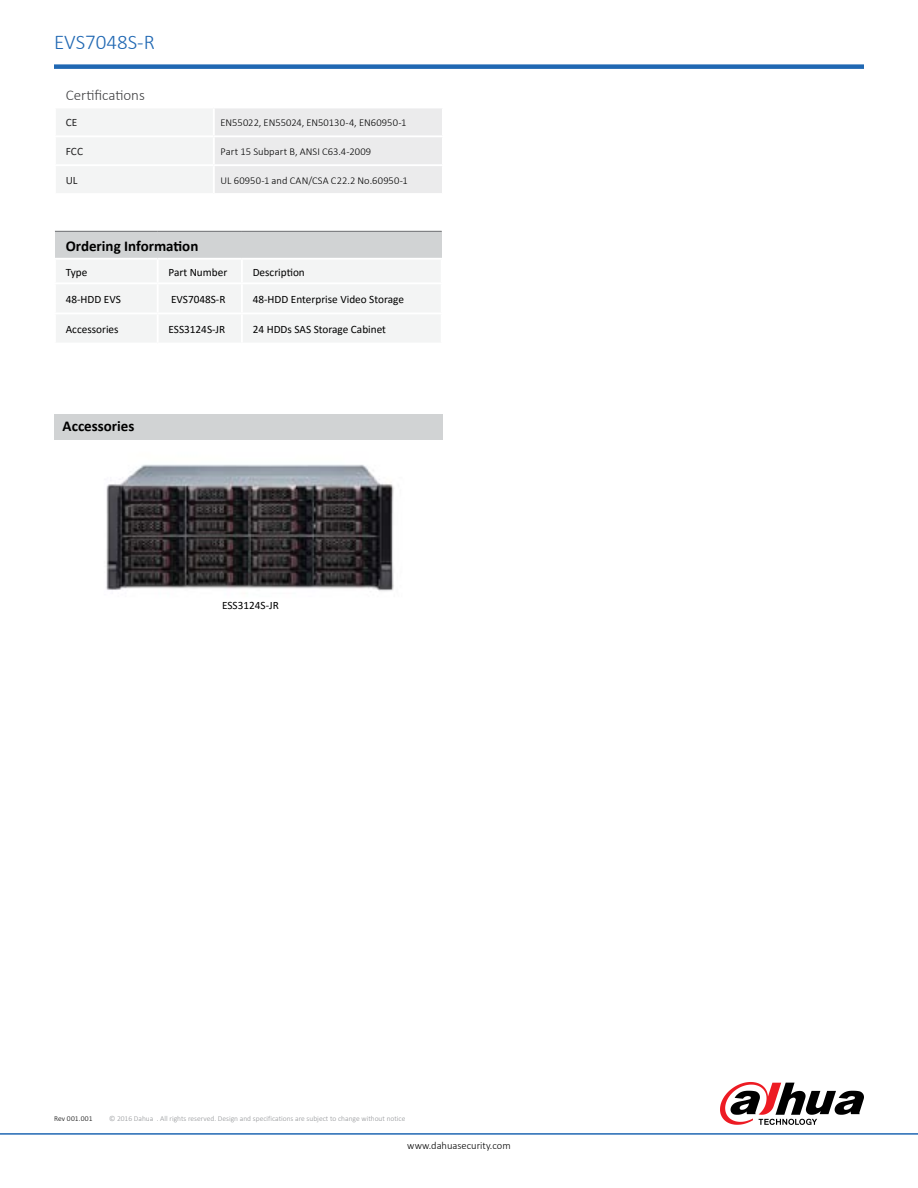
<style>
.page{position:relative;width:918px;height:1188px;background:#fff}
.page>*{position:absolute;margin:0;border:0;box-sizing:border-box;transform-origin:0 0}
.t1{font:300 21px "Calibri";color:#2068b3}
.t2{font:700 15px "Calibri";color:#000}
.t3{font:300 15px "Calibri";color:#404042}
.t4{font:11.25px "Calibri";color:#000}
.t5{font:11.25px "Calibri";letter-spacing:.005em;color:#242324}
.t6{font:300 10.5px "Calibri";color:#000}
.t7{font:300 7.5px "Calibri";color:#939598}
.t8{font:300 7.5px "Calibri";letter-spacing:.015em;color:#000}
</style>
<div class="page">
<hr style="left:0;top:1133px;width:918px;height:2px;background:#2068b3">
<div style="left:54px;top:64px;width:810px;height:5px;background:#2068b3"></div>
<div style="left:55px;top:231px;width:387px;height:28px;background:#d1d3d4"></div>
<div style="left:56px;top:260px;width:384px;height:82px;background:#f3f4f4"></div>
<hr style="left:55px;top:231px;width:103px;height:1px;background:#6d6e71">
<hr style="left:158px;top:231px;width:84px;height:1px;background:#6d6e71">
<hr style="left:242px;top:231px;width:200px;height:1px;background:#6d6e71">
<hr style="left:54px;top:258px;width:104px;height:2px;background:#fff">
<hr style="left:54px;top:282px;width:104px;height:2px;background:#fff">
<hr style="left:158px;top:258px;width:84px;height:2px;background:#fff">
<hr style="left:157px;top:260px;width:2px;height:22px;background:#fff">
<hr style="left:242px;top:258px;width:201px;height:2px;background:#fff">
<hr style="left:241px;top:260px;width:2px;height:22px;background:#fff">
<hr style="left:158px;top:282px;width:84px;height:2px;background:#fff">
<hr style="left:157px;top:284px;width:2px;height:29px;background:#fff">
<hr style="left:242px;top:282px;width:201px;height:2px;background:#fff">
<hr style="left:241px;top:284px;width:2px;height:29px;background:#fff">
<hr style="left:157px;top:314px;width:2px;height:29px;background:#fff">
<hr style="left:241px;top:314px;width:2px;height:29px;background:#fff">
<hr style="left:158px;top:313px;width:84px;height:1px;background:#fff">
<hr style="left:242px;top:313px;width:201px;height:1px;background:#fff">
<hr style="left:54px;top:313px;width:104px;height:1px;background:#fff">
<svg style="left:720px;top:1082px;width:144px;height:43px"></svg>
<img style="left:106px;top:464px;width:288px;height:127px">
<div style="left:54px;top:414px;width:388px;height:26px;background:#d1d3d4"></div>
<div style="left:55px;top:107px;width:159px;height:29px;background:#f3f4f4"></div>
<div style="left:214px;top:107px;width:229px;height:29px;background:#ebebec"></div>
<div style="left:55px;top:136px;width:159px;height:29px;background:#f3f4f4"></div>
<div style="left:214px;top:136px;width:229px;height:29px;background:#ebebec"></div>
<div style="left:55px;top:165px;width:159px;height:29px;background:#f3f4f4"></div>
<div style="left:214px;top:165px;width:229px;height:29px;background:#ebebec"></div>
<hr style="left:54px;top:193px;width:160px;height:2px;background:#fff">
<hr style="left:214px;top:193px;width:230px;height:2px;background:#fff">
<hr style="left:54px;top:107px;width:160px;height:1px;background:#fff">
<hr style="left:54px;top:108px;width:2px;height:27px;background:#fff">
<hr style="left:214px;top:107px;width:230px;height:1px;background:#fff">
<hr style="left:213px;top:108px;width:2px;height:27px;background:#fff">
<hr style="left:442px;top:108px;width:2px;height:27px;background:#fff">
<hr style="left:54px;top:135px;width:160px;height:2px;background:#fff">
<hr style="left:54px;top:137px;width:2px;height:27px;background:#fff">
<hr style="left:214px;top:135px;width:230px;height:2px;background:#fff">
<hr style="left:213px;top:137px;width:2px;height:27px;background:#fff">
<hr style="left:442px;top:137px;width:2px;height:27px;background:#fff">
<hr style="left:54px;top:164px;width:160px;height:2px;background:#fff">
<hr style="left:54px;top:166px;width:2px;height:27px;background:#fff">
<hr style="left:214px;top:164px;width:230px;height:2px;background:#fff">
<hr style="left:213px;top:166px;width:2px;height:27px;background:#fff">
<hr style="left:442px;top:166px;width:2px;height:27px;background:#fff">
<h1 class="t1" style="left:54px;top:29px;width:102px">EVS7048S-R</h1>
<h2 class="t3" style="left:66px;top:85px;width:81px">Certifications</h2>
<p class="t5" style="left:66px;top:115px;width:13px">CE</p>
<p class="t6" style="left:221px;top:116px;width:187px">EN55022, EN55024, EN50130-4, EN60950-1</p>
<p class="t5" style="left:66px;top:143px;width:19px">FCC</p>
<p class="t6" style="left:221px;top:145px;width:152px">Part 15 Subpart B, ANSI C63.4-2009</p>
<p class="t5" style="left:66px;top:172px;width:13px">UL</p>
<p class="t6" style="left:221px;top:174px;width:189px">UL 60950-1 and CAN/CSA C22.2 No.60950-1</p>
<h2 class="t2" style="left:66px;top:236px;width:134px">Ordering Information</h2>
<p class="t4" style="left:66px;top:264px;width:23px">Type</p>
<p class="t4" style="left:168px;top:264px;width:60px">Part Number</p>
<p class="t4" style="left:253px;top:264px;width:54px">Description</p>
<p class="t4" style="left:66px;top:292px;width:57px">48-HDD EVS</p>
<p class="t4" style="left:171px;top:292px;width:56px">EVS7048S-R</p>
<p class="t4" style="left:253px;top:292px;width:153px">48-HDD Enterprise Video Storage</p>
<p class="t4" style="left:66px;top:322px;width:54px">Accessories</p>
<p class="t4" style="left:168px;top:322px;width:58px">ESS3124S-JR</p>
<p class="t4" style="left:253px;top:322px;width:135px">24 HDDs SAS Storage Cabinet</p>
<h2 class="t2" style="left:63px;top:415px;width:73px">Accessories</h2>
<p class="t4" style="left:222px;top:597px;width:58px">ESS3124S-JR</p>
<p class="t8" style="left:54px;top:1113px;width:40px">Rev 001.001</p>
<p class="t7" style="left:109px;top:1113px;width:298px">© 2016 Dahua . All rights reserved. Design and specifications are subject to change without notice</p>
<p class="t6" style="left:407px;top:1139px;width:105px">www.dahuasecurity.com</p>
</div>
